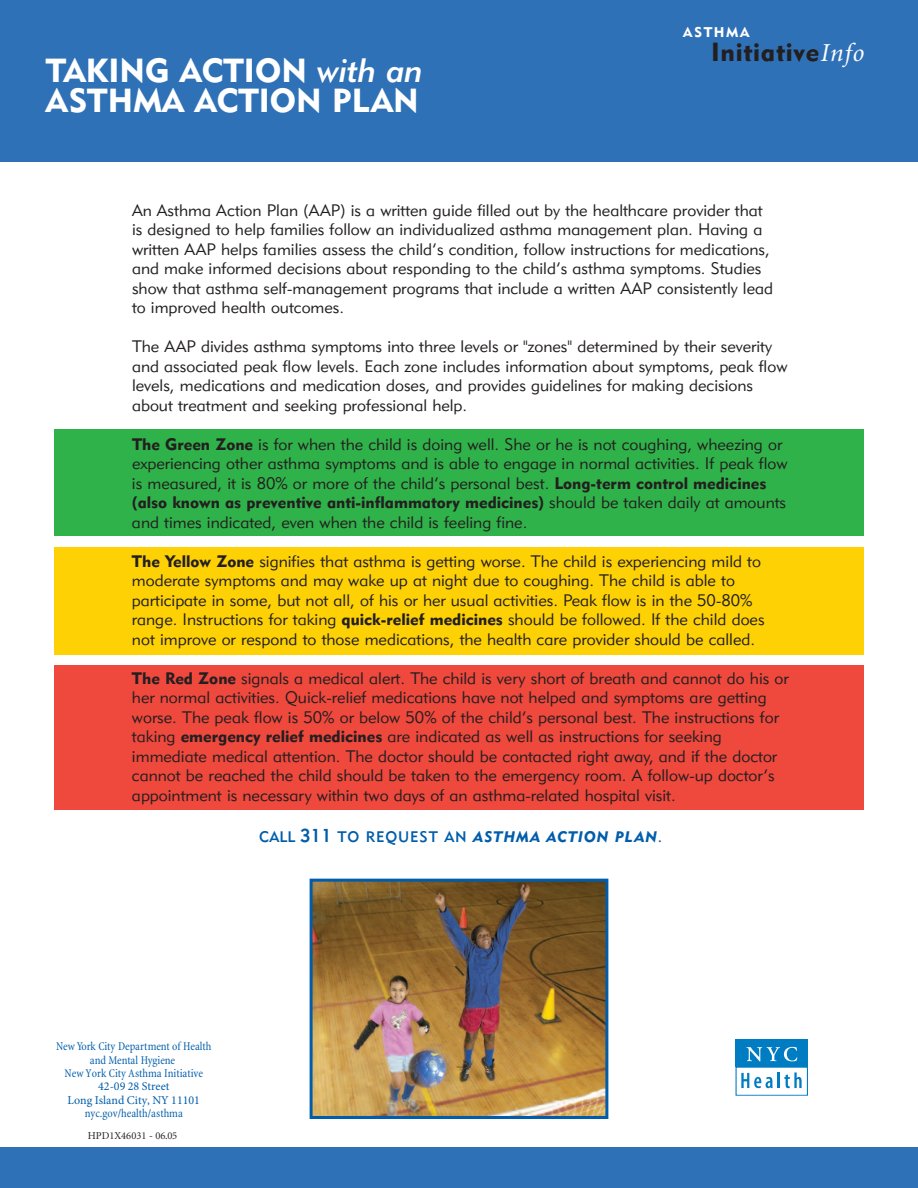
<style>
.page{position:relative;width:918px;height:1188px;background:#fff}
.page>*{position:absolute;margin:0;border:0;box-sizing:border-box;transform-origin:0 0}
.t1{font:33px/30px "Geometric 415 BT Black A";color:#fff}
.t2{font:25.95px "Geometric 415 BT Black A";letter-spacing:.03em;color:#231f20}
.t3{font:16.5px/19.5px "Geometric 415 BT Lite A";color:#231f20}
.t4{font:16.5px "Geometric 415 BT Black A";color:#231f20}
.t5{font:15.15px "Geometric 415 BT Medium A";letter-spacing:.055em;color:#015dab}
.t6{font:13.95px "Geometric 415 BT Black A";letter-spacing:.115em;color:#fff}
.t7{font:condensed 12px/13.5px "Minion";color:#015dab;text-align:center}
.t8{font:12px/13.6px "Minion Pro";color:#015dab;text-align:center}
.t9{font:10.5px "Minion";color:#231f20}
.s1{font-family:"Geometric 415 BT Medium Italic A"}
.s2{font-family:"Minion";font-style:italic;color:#fff}
.s3{font-family:"Geometric 415 BT Black A"}
.s4{font-family:"Geometric 415 BT Lite A"}
.s5{font-size:18.45px}
.s6{font-family:"Geometric 415 BT Black Italic A"}
</style>
<div class="page">
<div style="left:0;top:0;width:918px;height:162px;background:#2f71b7"></div>
<div style="left:0;top:1148px;width:918px;height:40px;background:#2f71b7"></div>
<div style="left:54px;top:665px;width:810px;height:145px;background:#ef483d"></div>
<div style="left:54px;top:547px;width:810px;height:107px;background:#fed105"></div>
<div style="left:54px;top:429px;width:810px;height:106px;background:#30b24a"></div>
<img style="left:314px;top:883px;width:290px;height:232px">
<div style="left:310px;top:879px;width:298px;height:240px;border:3px solid #015dab"></div>
<div style="left:736px;top:1039px;width:72px;height:28px;background:#007cc2"></div>
<svg style="left:746px;top:1047px;width:51px;height:15px"></svg>
<svg style="left:741px;top:1072px;width:61px;height:16px"></svg>
<h1 class="t1" style="left:46px;top:59px;width:379px">TAKING ACTION <span class="s1">with an<br></span>ASTHMA ACTION PLAN</h1>
<p class="t6" style="left:683px;top:27px;width:68px">ASTHMA</p>
<h2 class="t2" style="left:711px;top:42px;width:154px">Initiative<span class="s2">Info</span></h2>
<p class="t3" style="left:132px;top:202px;width:643px">An Asthma Action Plan (AAP) is a written guide filled out by the healthcare provider that is designed to help families follow an individualized asthma management plan. Having a written AAP helps families assess the child’s condition, follow instructions for medications, and make informed decisions about responding to the child’s asthma symptoms. Studies show that asthma self-management programs that include a written AAP consistently lead to improved health outcomes.</p>
<p class="t3" style="left:132px;top:339px;width:657px">The AAP divides asthma symptoms into three levels or "zones" determined by their severity and associated peak flow levels. Each zone includes information about symptoms, peak flow levels, medications and medication doses, and provides guidelines for making decisions about treatment and seeking professional help.</p>
<p class="t3" style="left:132px;top:436px;width:657px"><span class="s3">The Green Zone</span> is for when the child is doing well. She or he is not coughing, wheezing or experiencing other asthma symptoms and is able to engage in normal activities. If peak flow is measured, it is 80% or more of the child’s personal best. <span class="s3">Long-term control medicines</span></p>
<p class="t4" style="left:132px;top:497px;width:656px">(also known as preventive anti-inflammatory medicines) <span class="s4">should be taken daily at amounts</span></p>
<p class="t3" style="left:132px;top:514px;width:397px">and times indicated, even when the child is feeling fine.</p>
<p class="t3" style="left:132px;top:553px;width:634px"><span class="s3">The Yellow Zone</span> signifies that asthma is getting worse. The child is experiencing mild to moderate symptoms and may wake up at night due to coughing. The child is able to participate in some, but not all, of his or her usual activities. Peak flow is in the 50-80% range. Instructions for taking <span class="s3">quick-relief medicines</span> should be followed. If the child does not improve or respond to those medications, the health care provider should be called.</p>
<p class="t3" style="left:132px;top:670px;width:658px"><span class="s3">The Red Zone</span> signals a medical alert. The child is very short of breath and cannot do his or her normal activities. Quick-relief medications have not helped and symptoms are getting worse. The peak flow is 50% or below 50% of the child’s personal best. The instructions for taking <span class="s3">emergency relief medicines</span> are indicated as well as instructions for seeking immediate medical attention. The doctor should be contacted right away, and if the doctor cannot be reached the child should be taken to the emergency room. A follow-up doctor’s appointment is necessary within two days of an asthma-related hospital visit.</p>
<p class="t5" style="left:259px;top:831px;width:405px">CALL <span class="s5">311</span> TO REQUEST AN <span class="s6">ASTHMA ACTION PLAN</span>.</p>
<p class="t7" style="left:56px;top:1041px;width:157px">New York City Department of Health and Mental Hygiene<br>New York City Asthma Initiative</p>
<p class="t8" style="left:68px;top:1080px;width:134px">42-09 28 Street<br>Long Island City, NY 11101</p>
<p class="t7" style="left:85px;top:1108px;width:100px">nyc.gov/health/asthma</p>
<p class="t9" style="left:88px;top:1131px;width:91px">HPD1X46031 - 06.05</p>
</div>
